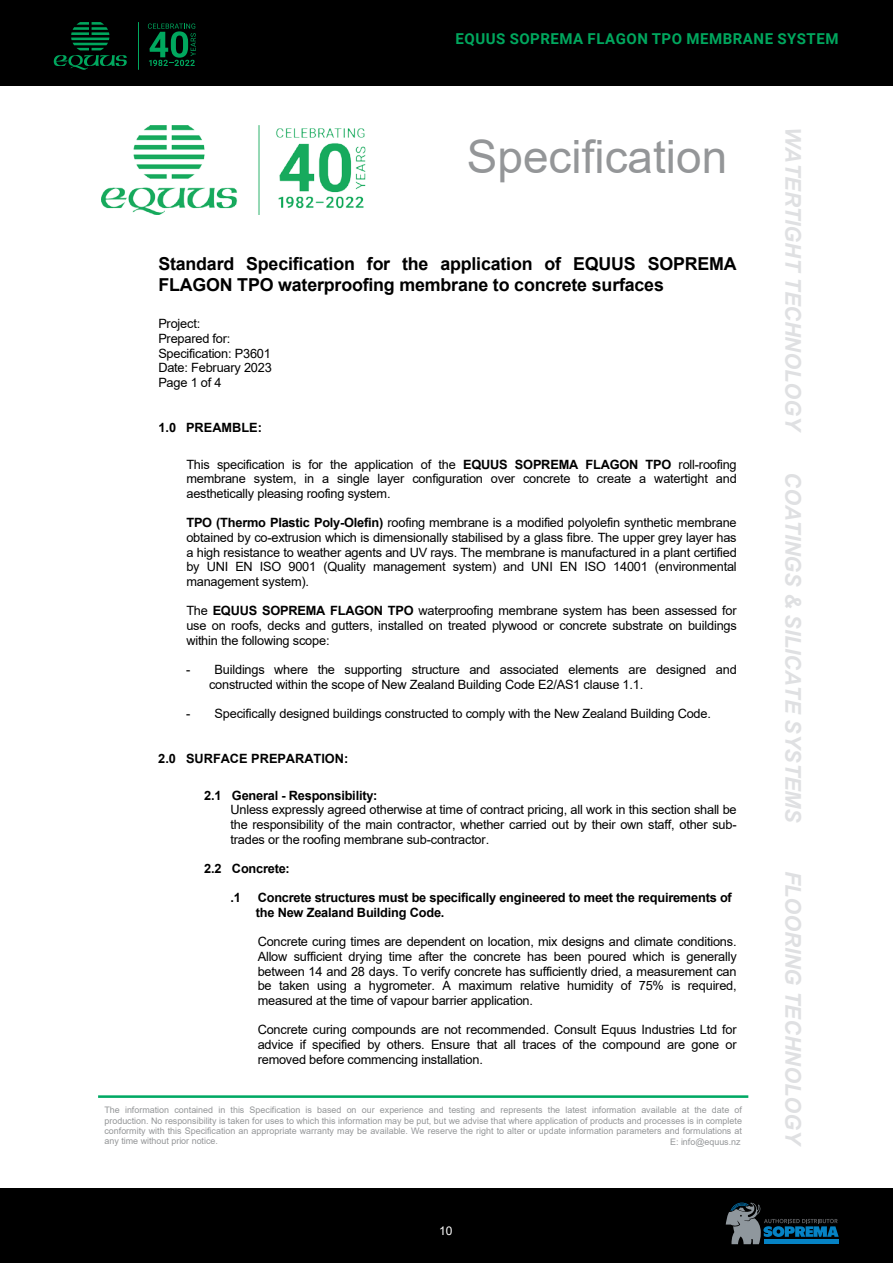
<style>
.page{position:relative;width:893px;height:1263px;background:#fff}
.page>*{position:absolute;margin:0;border:0;box-sizing:border-box;transform-origin:0 0}
.t1{font:45.9px "Arial";color:#949698}
.t2{font:italic 700 21.6px "Arial";letter-spacing:-.01em;color:#dfe0e2}
.t3{font:700 17.85px/20.5px "Arial";letter-spacing:-.01em;color:#000}
.t4{font:700 15px "Roboto";letter-spacing:.035em;color:#00a75e}
.t5{font:12.75px/14.7px "Arial";letter-spacing:-.015em;color:#000;text-align:justify}
.t6{font:700 12.75px/14.7px "Arial";letter-spacing:-.015em;color:#000}
.t7{font:12px "Arial";color:#fff}
.t8{font:9px/10.2px "Arial";color:#949698;text-align:justify}
.s1{font-weight:700}
</style>
<div class="page">
<div style="left:0;top:0;width:893px;height:85px;background:#000"></div>
<svg style="left:54px;top:22px;width:73px;height:48px"></svg>
<hr style="left:138px;top:22px;width:1px;height:48px;background:#00a75e">
<svg style="left:148px;top:24px;width:48px;height:42px"></svg>
<div style="left:0;top:1188px;width:893px;height:75px;background:#000"></div>
<svg style="left:726px;top:1203px;width:113px;height:41px"></svg>
<img style="left:102px;top:126px;width:264px;height:88px">
<hr style="left:98px;top:1095px;width:650px;height:3px;background:#00a964">
<p class="t4" style="left:456px;top:29px;width:384px">EQUUS SOPREMA FLAGON TPO MEMBRANE SYSTEM</p>
<h1 class="t1" style="left:467px;top:125px;width:262px">Specification</h1>
<h2 class="t2" style="left:807px;top:127px;width:307px;rotate:90deg">WATERTIGHT TECHNOLOGY</h2>
<h3 class="t3" style="left:158px;top:254px;width:580px">Standard Specification for the application of EQUUS SOPREMA<br>FLAGON TPO waterproofing membrane to concrete surfaces</h3>
<p class="t5" style="left:158px;top:316px;width:115px;text-align:left">Project:<br>Prepared for:<br>Specification: P3601<br>Date: February 2023<br>Page 1 of 4</p>
<p class="t6" style="left:158px;top:420px;width:105px">1.0 PREAMBLE:</p>
<p class="t5" style="left:186px;top:457px;width:552px">This specification is for the application of the <span class="s1">EQUUS SOPREMA FLAGON TPO</span> roll-roofing membrane system, in a single layer configuration over concrete to create a watertight and aesthetically pleasing roofing system.</p>
<p class="t5" style="left:186px;top:515px;width:552px"><span class="s1">TPO (Thermo Plastic Poly-Olefin)</span> roofing membrane is a modified polyolefin synthetic membrane obtained by co-extrusion which is dimensionally stabilised by a glass fibre. The upper grey layer has a high resistance to weather agents and UV rays. The membrane is manufactured in a plant certified by UNI EN ISO 9001 (Quality management system) and UNI EN ISO 14001 (environmental management system).</p>
<p class="t5" style="left:186px;top:603px;width:552px">The <span class="s1">EQUUS SOPREMA FLAGON TPO</span> waterproofing membrane system has been assessed for use on roofs, decks and gutters, installed on treated plywood or concrete substrate on buildings within the following scope:</p>
<p class="t5" style="left:209px;top:662px;width:529px;text-indent:-23px">- Buildings where the supporting structure and associated elements are designed and constructed within the scope of New Zealand Building Code E2/AS1 clause 1.1.</p>
<p class="t5" style="left:186px;top:706px;width:526px">- Specifically designed buildings constructed to comply with the New Zealand Building Code.</p>
<p class="t6" style="left:158px;top:751px;width:191px">2.0 SURFACE PREPARATION:</p>
<p class="t6" style="left:204px;top:788px;width:175px">2.1 General - Responsibility:</p>
<p class="t5" style="left:231px;top:802px;width:508px">Unless expressly agreed otherwise at time of contract pricing, all work in this section shall be the responsibility of the main contractor, whether carried out by their own staff, other sub&shy;trades or the roofing membrane sub-contractor.</p>
<p class="t6" style="left:204px;top:861px;width:87px">2.2 Concrete:</p>
<p class="t6" style="left:231px;top:890px;width:12px">.1</p>
<p class="t6" style="left:256px;top:890px;width:477px">Concrete structures must be specifically engineered to meet the requirements of the New Zealand Building Code.</p>
<p class="t5" style="left:258px;top:934px;width:480px">Concrete curing times are dependent on location, mix designs and climate conditions.<br>Allow sufficient drying time after the concrete has been poured which is generally between 14 and 28 days. To verify concrete has sufficiently dried, a measurement can be taken using a hygrometer. A maximum relative humidity of 75% is required, measured at the time of vapour barrier application.</p>
<p class="t5" style="left:258px;top:1022px;width:480px">Concrete curing compounds are not recommended. Consult Equus Industries Ltd for advice if specified by others. Ensure that all traces of the compound are gone or removed before commencing installation.</p>
<h2 class="t2" style="left:807px;top:472px;width:352px;rotate:90deg">COATINGS &amp; SILICATE SYSTEMS</h2>
<h2 class="t2" style="left:807px;top:871px;width:277px;rotate:90deg">FLOORING TECHNOLOGY</h2>
<p class="t8" style="left:104px;top:1105px;width:639px">The information contained in this Specification is based on our experience and testing and represents the latest information available at the date of production. No responsibility is taken for uses to which this information may be put, but we advise that where application of products and processes is in complete conformity with this Specification an appropriate warranty may be available. We reserve the right to alter or update information parameters and formulations at any time without prior notice.</p>
<p class="t8" style="left:670px;top:1137px;width:72px">E: info@equus.nz</p>
<p class="t7" style="left:439px;top:1222px;width:15px">10</p>
</div>
